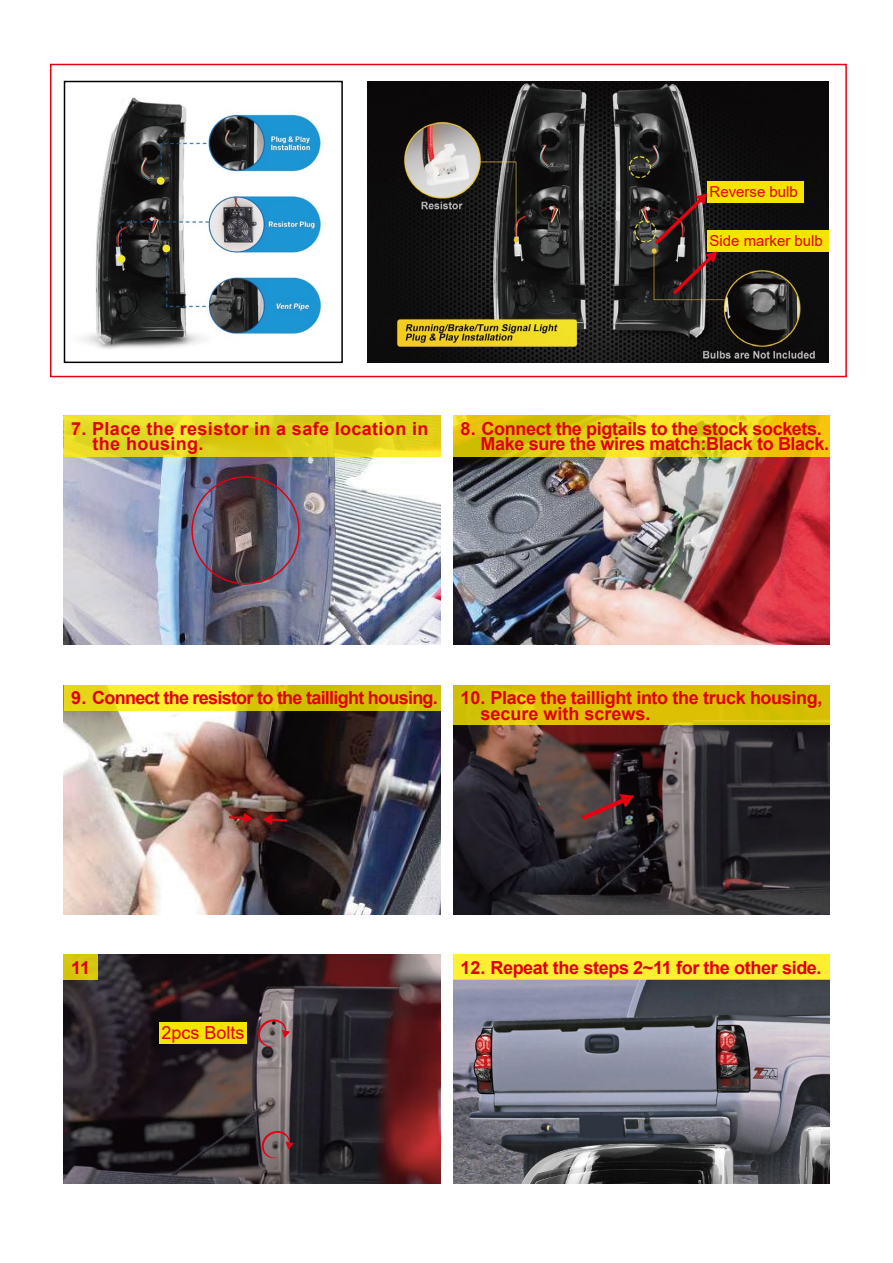
<style>
.page{position:relative;width:893px;height:1263px;background:#fff}
.page>*{position:absolute;margin:0;border:0;box-sizing:border-box;transform-origin:0 0}
.t1{font:700 18px/15.6px "Arial";letter-spacing:-.02em;color:#e10011}
.t2{font:700 18px/15.6px "Arial";letter-spacing:.02em;color:#e10011}
.t3{font:700 18px "Arial";letter-spacing:-.04em;color:#e10011}
.t4{font:18px "Arial";color:#e60012}
.t5{font:15px "Arial";color:#e60012}
</style>
<div class="page">
<img style="left:368px;top:82px;width:461px;height:280px">
<div style="left:707px;top:181px;width:97px;height:22px;background:#f5e300"></div>
<div style="left:707px;top:230px;width:121px;height:21px;background:#f5e300"></div>
<img style="left:82px;top:97px;width:239px;height:252px">
<div style="left:64px;top:81px;width:279px;height:282px;border:2px solid #040000"></div>
<svg style="left:651px;top:193px;width:66px;height:105px;background:#433126"></svg>
<div style="left:50px;top:64px;width:797px;height:313px;border:2px solid #e60012"></div>
<img style="left:64px;top:457px;width:376px;height:188px">
<img style="left:453px;top:457px;width:377px;height:188px">
<svg style="left:64px;top:416px;width:376px;height:41px;background:#e1d51e"></svg>
<svg style="left:453px;top:416px;width:377px;height:41px;background:#e5ce13"></svg>
<div style="left:191px;top:476px;width:109px;height:108px;border:2px solid #e10011;border-radius:50%"></div>
<img style="left:453px;top:724px;width:377px;height:190px">
<img style="left:64px;top:711px;width:376px;height:203px">
<svg style="left:64px;top:685px;width:376px;height:26px;background:#e4d419"></svg>
<svg style="left:453px;top:685px;width:377px;height:39px;background:#dac004"></svg>
<svg style="left:263px;top:814px;width:26px;height:11px"></svg>
<svg style="left:227px;top:813px;width:26px;height:10px"></svg>
<svg style="left:577px;top:794px;width:57px;height:30px;background:#603336"></svg>
<img style="left:64px;top:955px;width:376px;height:229px">
<img style="left:453px;top:980px;width:376px;height:204px">
<div style="left:453px;top:955px;width:376px;height:25px;background:#feef33"></div>
<svg style="left:258px;top:1018px;width:32px;height:29px"></svg>
<svg style="left:262px;top:1130px;width:32px;height:28px"></svg>
<div style="left:64px;top:955px;width:34px;height:25px;background:#d7c70c"></div>
<div style="left:159px;top:1023px;width:88px;height:21px;background:#f5e300"></div>
<p class="t5" style="left:710px;top:182px;width:90px">Reverse bulb</p>
<p class="t5" style="left:710px;top:230px;width:115px">Side marker bulb</p>
<p class="t2" style="left:93px;top:421px;width:337px;text-indent:-21px">97. Place the resistor in a safe location in the housing.</p>
<p class="t1" style="left:480px;top:421px;width:350px;text-indent:-20px">8. Connect the pigtails to the stock sockets.<br>Make sure the wires match:Black to Black.</p>
<p class="t3" style="left:71px;top:685px;width:368px">9. Connect the resistor to the taillight housing.</p>
<p class="t1" style="left:480px;top:690px;width:343px;text-indent:-20px">10. Place the taillight into the truck housing, secure with screws.</p>
<p class="t1" style="left:71px;top:960px;width:21px">11</p>
<p class="t1" style="left:460px;top:960px;width:363px">12. Repeat the steps 2~11 for the other side.</p>
<p class="t4" style="left:162px;top:1020px;width:85px">2pcs Bolts</p>
</div>
